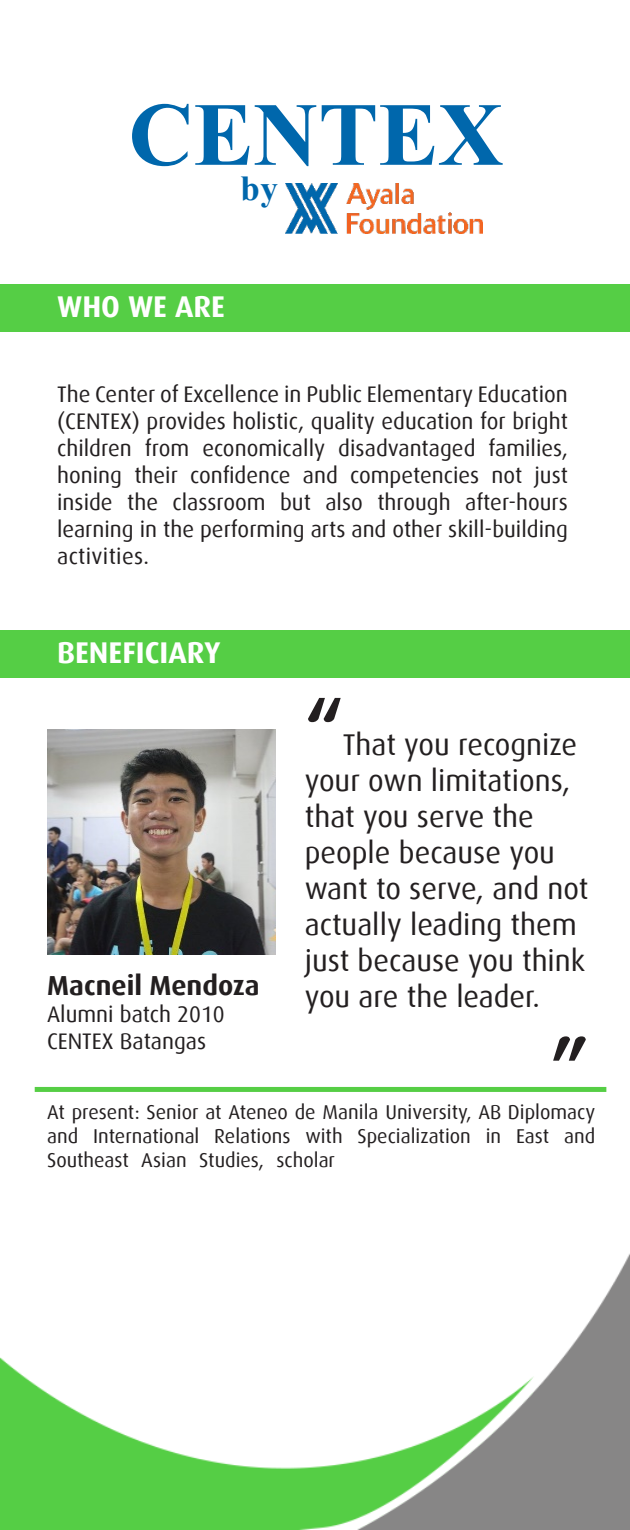
<style>
.page{position:relative;width:630px;height:1530px;background:#fff}
.page>*{position:absolute;margin:0;border:0;box-sizing:border-box;transform-origin:0 0}
.t1{font:700 90px "Times New Roman";color:#0067ac}
.t2{font:700 72.5px "Dax";color:#231f20}
.t3{font:700 35px "Times New Roman";color:#0067ac}
.t4{font:30px/36px "Dax";color:#231f20}
.t5{font:700 30px "Dax";color:#fff}
.t6{font:700 27.5px "Dax";color:#231f20}
.t7{font:22.5px/27px "Dax";color:#231f20}
.t8{font:20px/24px "Dax";color:#231f20;text-align:right}
</style>
<div class="page">
<img style="left:0;top:233px;width:630px;height:1297px">
<div style="left:0;top:285px;width:630px;height:47px;background:#55ce45"></div>
<img style="left:285px;top:183px;width:198px;height:50px">
<div style="left:0;top:631px;width:630px;height:47px;background:#55ce45"></div>
<img style="left:47px;top:729px;width:229px;height:226px">
<div style="left:35px;top:1087px;width:571px;height:5px;background:#56ce45"></div>
<h1 class="t1" style="left:128px;top:72px;width:376px">CENTEX</h1>
<h3 class="t3" style="left:240px;top:164px;width:39px">by</h3>
<p class="t5" style="left:57px;top:290px;width:169px">WHO WE ARE</p>
<p class="t7" style="left:57px;top:381px;width:512px;text-align:right">The Center of Excellence in Public Elementary Education (CENTEX) provides holistic, quality education for bright families,</p>
<p class="t7" style="left:145px;top:435px;width:46px">from</p>
<p class="t7" style="left:57px;top:435px;width:76px">children</p>
<p class="t7" style="left:202px;top:435px;width:124px">economically</p>
<p class="t7" style="left:338px;top:435px;width:139px">disadvantaged</p>
<p class="t7" style="left:57px;top:462px;width:66px">honing</p>
<p class="t7" style="left:134px;top:462px;width:45px">their</p>
<p class="t7" style="left:190px;top:462px;width:102px">confidence</p>
<p class="t7" style="left:303px;top:462px;width:37px">and</p>
<p class="t7" style="left:350px;top:462px;width:130px">competencies</p>
<p class="t7" style="left:491px;top:462px;width:32px">not</p>
<p class="t7" style="left:534px;top:462px;width:35px">just</p>
<p class="t7" style="left:465px;top:489px;width:104px">after-hours</p>
<p class="t7" style="left:57px;top:489px;width:512px">inside<br>learning in the performing arts and other skill-building activities.</p>
<p class="t7" style="left:127px;top:489px;width:32px">the</p>
<p class="t7" style="left:173px;top:489px;width:95px">classroom</p>
<p class="t7" style="left:280px;top:489px;width:32px">but</p>
<p class="t7" style="left:325px;top:489px;width:39px">also</p>
<p class="t7" style="left:377px;top:489px;width:75px">through</p>
<p class="t5" style="left:57px;top:636px;width:165px">BENEFICIARY</p>
<p class="t6" style="left:47px;top:970px;width:214px">Macneil Mendoza</p>
<p class="t7" style="left:47px;top:1001px;width:179px">Alumni batch 2010<br>CENTEX Batangas</p>
<p class="t2" style="left:305px;top:689px;width:40px">”</p>
<p class="t4" style="left:305px;top:727px;width:285px;text-indent:38px">That you recognize your own limitations, that you serve the people because you want to serve, and not actually leading them just because you think you are the leader.</p>
<p class="t2" style="left:551px;top:1028px;width:40px">“</p>
<p class="t8" style="left:47px;top:1101px;width:550px">At present: Senior at Ateneo de Manila University, AB Diplomacy and</p>
<p class="t8" style="left:47px;top:1125px;width:33px">and</p>
<p class="t8" style="left:93px;top:1125px;width:108px">International</p>
<p class="t8" style="left:214px;top:1125px;width:78px">Relations</p>
<p class="t8" style="left:305px;top:1125px;width:39px">with</p>
<p class="t8" style="left:357px;top:1125px;width:115px">Specialization</p>
<p class="t8" style="left:486px;top:1125px;width:17px">in</p>
<p class="t8" style="left:516px;top:1125px;width:35px">East</p>
<p class="t8" style="left:47px;top:1149px;width:83px">Southeast</p>
<p class="t8" style="left:141px;top:1149px;width:47px">Asian</p>
<p class="t8" style="left:199px;top:1149px;width:66px">Studies,</p>
<p class="t8" style="left:276px;top:1149px;width:60px">scholar</p>
</div>
